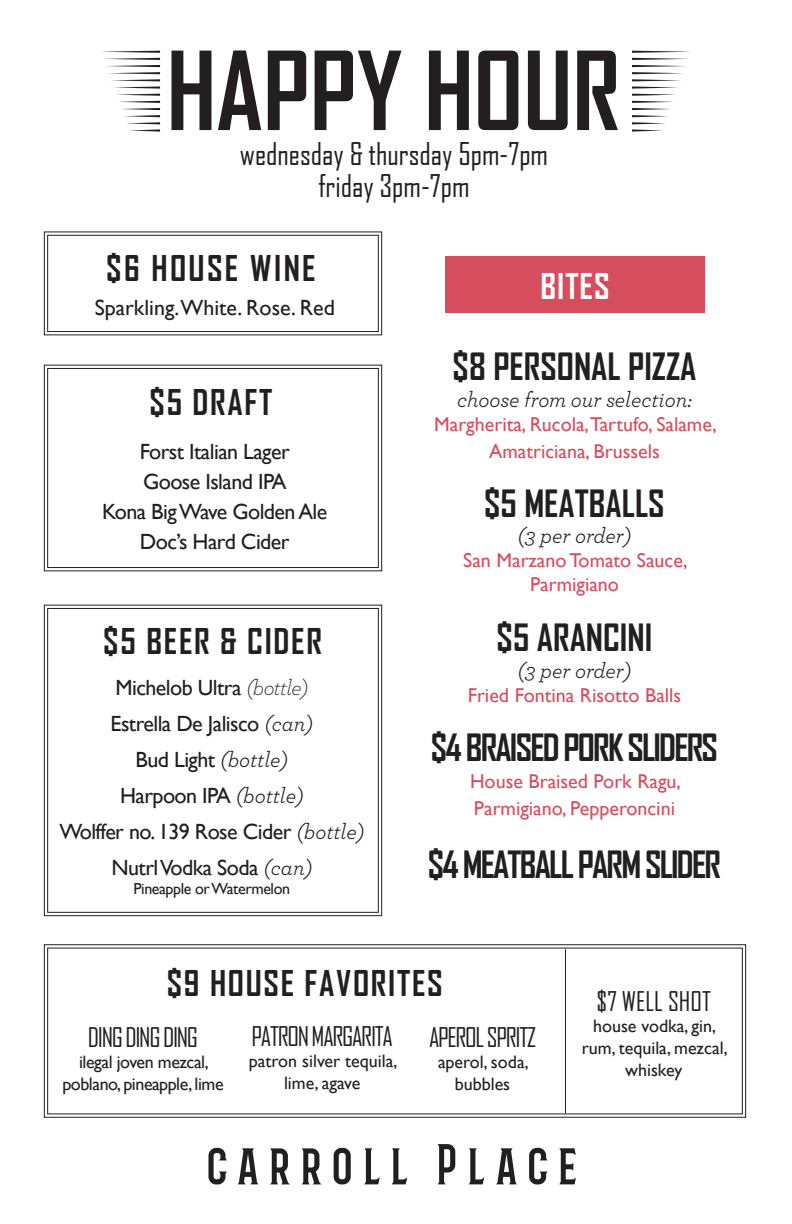
<style>
.page{position:relative;width:792px;height:1224px;background:#fff}
.page>*{position:absolute;margin:0;border:0;box-sizing:border-box;transform-origin:0 0}
.t1{font:700 104px "Agency FB";color:#231f20}
.Body_Text{font:700 36px "Agency FB";color:#231f20}
.Heading_1{font:700 36px "Agency FB";letter-spacing:-.05em;color:#231f20}
.Body_Text-2{font:700 36px "Agency FB";letter-spacing:-.05em;color:#231f20}
.Heading_1-2{font:700 36px "Agency FB";color:#231f20}
.Pa1{font:700 34px "Agency FB";letter-spacing:.05em;color:#231f20}
.Pa1-2{font:700 34px "Agency FB";letter-spacing:.07em;color:#231f20}
.t2{font:700 34px "Agency FB";letter-spacing:.03em;color:#fff}
.t3{font:30px "Agency FB";color:#231f20}
.Heading_1-3{font:26px "Agency FB";letter-spacing:-.05em;color:#231f20}
.Heading_1-4{font:26px "Agency FB";color:#231f20}
.Heading_1-5{font:22px/36px "Gill Sans";letter-spacing:-.025em;color:#231f20;text-align:center}
.Pa1-3{font:22px/30px "Gill Sans";letter-spacing:-.025em;color:#231f20;text-align:center}
.Body_Text-3{font:italic 22px "Archer";color:#231f20}
.Pa1-4{font:22px "Gill Sans";color:#231f20}
.Body_Text-4{font:20px/27.2px "Gill Sans";color:#d64d5d;text-align:center}
.t4{font:18px/21.6px "Gill Sans";color:#231f20;text-align:center}
.t5{font:18px/21.6px "Gill Sans";letter-spacing:-.025em;color:#231f20;text-align:center}
.Heading_1-6{font:16px "Gill Sans";letter-spacing:-.025em;color:#231f20}
.s1{font-family:"Archer";font-weight:300;font-style:italic}
.s2{font-family:"Archer";font-style:italic}
</style>
<div class="page">
<svg style="left:208px;top:1148px;width:19px;height:36px"></svg>
<svg style="left:238px;top:1148px;width:20px;height:36px"></svg>
<svg style="left:270px;top:1148px;width:20px;height:36px"></svg>
<svg style="left:302px;top:1148px;width:19px;height:36px"></svg>
<svg style="left:334px;top:1148px;width:17px;height:36px"></svg>
<svg style="left:364px;top:1148px;width:16px;height:36px"></svg>
<svg style="left:392px;top:1148px;width:15px;height:36px"></svg>
<svg style="left:438px;top:1144px;width:17px;height:40px"></svg>
<svg style="left:469px;top:1148px;width:15px;height:36px"></svg>
<svg style="left:496px;top:1148px;width:21px;height:36px"></svg>
<svg style="left:529px;top:1148px;width:19px;height:36px"></svg>
<svg style="left:559px;top:1148px;width:17px;height:36px"></svg>
<div style="left:445px;top:257px;width:260px;height:56px;background:#d64d5d"></div>
<svg style="left:44px;top:944px;width:702px;height:174px"></svg>
<hr style="left:565px;top:949px;width:1px;height:165px;background:#231f20">
<svg style="left:44px;top:604px;width:338px;height:312px"></svg>
<div style="left:47px;top:608px;width:332px;height:305px;border:1px solid #231f20"></div>
<svg style="left:44px;top:364px;width:338px;height:208px"></svg>
<div style="left:47px;top:368px;width:332px;height:200px;border:1px solid #231f20"></div>
<svg style="left:44px;top:231px;width:338px;height:105px"></svg>
<div style="left:47px;top:235px;width:332px;height:97px;border:1px solid #231f20"></div>
<svg style="left:101px;top:51px;width:59px;height:81px"></svg>
<svg style="left:632px;top:51px;width:59px;height:81px"></svg>
<p class="t1" style="left:167px;top:26px;width:455px">HAPPY HOUR</p>
<p class="t3" style="left:240px;top:135px;width:310px">wednesday &amp; thursday 5pm-7pm</p>
<p class="t3" style="left:318px;top:167px;width:153px">friday 3pm-7pm</p>
<p class="Pa1-2" style="left:106px;top:247px;width:211px">$6 HOUSE WINE</p>
<p class="Pa1-4" style="left:95px;top:295px;width:242px">Sparkling.White. Rose. Red</p>
<p class="Pa1" style="left:150px;top:381px;width:124px">$5 DRAFT</p>
<p class="Pa1-3" style="left:102px;top:437px;width:227px">Forst Italian Lager<br>Goose Island IPA<br>Kona Big Wave Golden Ale<br>Doc’s Hard Cider</p>
<p class="Pa1" style="left:103px;top:620px;width:220px">$5 BEER &amp; CIDER</p>
<p class="Heading_1-5" style="left:116px;top:670px;width:194px">Michelob Ultra <span class="s1">(bottle)</span></p>
<p class="Heading_1-5" style="left:111px;top:706px;width:204px">Estrella De Jalisco <span class="s2">(can)</span></p>
<p class="Heading_1-5" style="left:59px;top:742px;width:306px">Bud Light <span class="s2">(bottle)<br></span>Harpoon IPA <span class="s2">(bottle)<br></span>Wolffer no. 139 Rose Cider <span class="s2">(bottle)<br></span>Nutrl Vodka Soda <span class="s2">(can)</span></p>
<p class="Heading_1-6" style="left:134px;top:880px;width:158px">Pineapple or Watermelon</p>
<p class="t2" style="left:540px;top:265px;width:71px">BITES</p>
<p class="Heading_1-2" style="left:453px;top:344px;width:245px">$8 PERSONAL PIZZA</p>
<p class="Body_Text-3" style="left:457px;top:384px;width:236px">choose from our selection:</p>
<p class="Body_Text-4" style="left:434px;top:411px;width:284px">Margherita, Rucola,Tartufo, Salame,<br>Amatriciana, Brussels</p>
<p class="Body_Text" style="left:484px;top:481px;width:182px">$5 MEATBALLS</p>
<p class="Body_Text-3" style="left:518px;top:520px;width:115px">(3 per order)</p>
<p class="Body_Text-4" style="left:463px;top:549px;width:226px;line-height:24px">San Marzano Tomato Sauce,<br>Parmigiano</p>
<p class="Body_Text" style="left:497px;top:616px;width:157px">$5 ARANCINI</p>
<p class="Body_Text-3" style="left:518px;top:655px;width:115px">(3 per order)</p>
<p class="Body_Text-4" style="left:468px;top:682px;width:215px">Fried Fontina Risotto Balls</p>
<p class="Heading_1" style="left:431px;top:725px;width:289px">$4 BRAISED PORK SLIDERS</p>
<p class="Body_Text-4" style="left:470px;top:768px;width:212px;text-align:left">House Braised Pork Ragu,<br>Parmigiano, Pepperoncini</p>
<p class="Body_Text-2" style="left:428px;top:843px;width:295px">$4 MEATBALL PARM SLIDER</p>
<p class="Pa1" style="left:167px;top:962px;width:278px">$9 HOUSE FAVORITES</p>
<p class="Heading_1-3" style="left:252px;top:1020px;width:143px">PATRON MARGARITA</p>
<p class="t4" style="left:249px;top:1051px;width:150px">patron silver tequila, lime, agave</p>
<p class="Heading_1-3" style="left:429px;top:1021px;width:108px">APEROL SPRITZ</p>
<p class="t4" style="left:438px;top:1052px;width:92px">aperol, soda, bubbles</p>
<p class="Heading_1-3" style="left:88px;top:1021px;width:112px">DING DING DING</p>
<p class="t5" style="left:62px;top:1052px;width:163px">ilegal joven mezcal, poblano, pineapple, lime</p>
<p class="Heading_1-4" style="left:597px;top:985px;width:116px">$7 WELL SHOT</p>
<p class="t4" style="left:582px;top:1016px;width:147px">house vodka, gin, rum, tequila, mezcal, whiskey</p>
</div>
